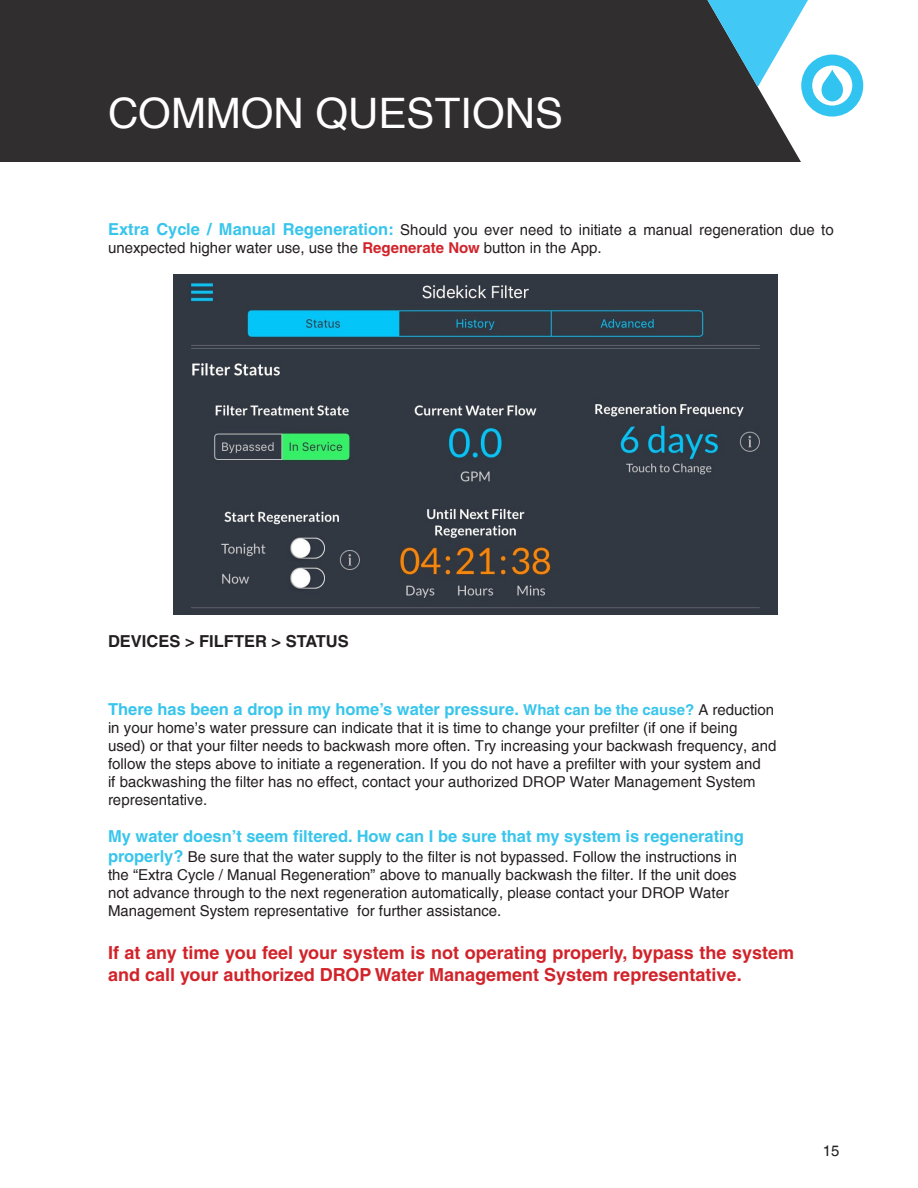
<style>
.page{position:relative;width:918px;height:1188px;background:#fff}
.page>*{position:absolute;margin:0;border:0;box-sizing:border-box;transform-origin:0 0}
.t1{font:42px "Helvetica";color:#fff}
.t2{font:700 18px/21.6px "Helvetica CE";color:#d1232a}
.t3{font:700 16.5px "Helvetica CE";color:#38c5ec}
.t4{font:700 16.5px "Helvetica CE";color:#231f20}
.t5{font:15px/18px "Helvetica";color:#231f20}
.s1{font-family:"Helvetica CE";font-weight:700;font-size:16.5px;color:#38c5ec}
.s2{font-family:"Helvetica CE";font-weight:700;color:#d1232a}
.s3{font-size:15px}
.s4{font-family:"Helvetica";font-weight:400;font-size:15px;color:#231f20}
</style>
<div class="page">
<div style="left:0;top:0;width:918px;height:162px;background:#312e30"></div>
<svg style="left:707px;top:0;width:211px;height:275px"></svg>
<svg style="left:707px;top:0;width:156px;height:117px"></svg>
<img style="left:173px;top:275px;width:605px;height:340px">
<p class="t1" style="left:108px;top:89px;width:457px">COMMON QUESTIONS</p>
<p class="t5" style="left:108px;top:221px;width:727px"><span class="s1">Extra Cycle / Manual Regeneration:</span> Should you ever need to initiate a manual regeneration due to unexpected higher water use, use the <span class="s2">Regenerate Now</span> button in the App.</p>
<p class="t4" style="left:108px;top:631px;width:242px">DEVICES &gt; FILFTER &gt; STATUS</p>
<p class="t3" style="left:108px;top:699px;width:668px">There has been a drop in my home’s water pressure. <span class="s3">What can be the cause?</span> <span class="s4">A reduction</span></p>
<p class="t5" style="left:108px;top:718px;width:670px">in your home’s water pressure can indicate that it is time to change your prefilter (if one if being used) or that your filter needs to backwash more often. Try increasing your backwash frequency, and follow the steps above to initiate a regeneration. If you do not have a prefilter with your system and<br>if backwashing the filter has no effect, contact your authorized DROP Water Management System representative.</p>
<p class="t3" style="left:108px;top:827px;width:638px">My water doesn’t seem filtered. How can I be sure that my system is regenerating</p>
<p class="t5" style="left:108px;top:848px;width:631px"><span class="s1">properly?</span> Be sure that the water supply to the filter is not bypassed. Follow the instructions in the “Extra Cycle / Manual Regeneration” above to manually backwash the filter. If the unit does not advance through to the next regeneration automatically, please contact your DROP Water Management System representative for further assistance.</p>
<p class="t2" style="left:108px;top:942px;width:688px">If at any time you feel your system is not operating properly, bypass the system and call your authorized DROP Water Management System representative.</p>
<p class="t5" style="left:823px;top:1141px;width:18px">15</p>
</div>
